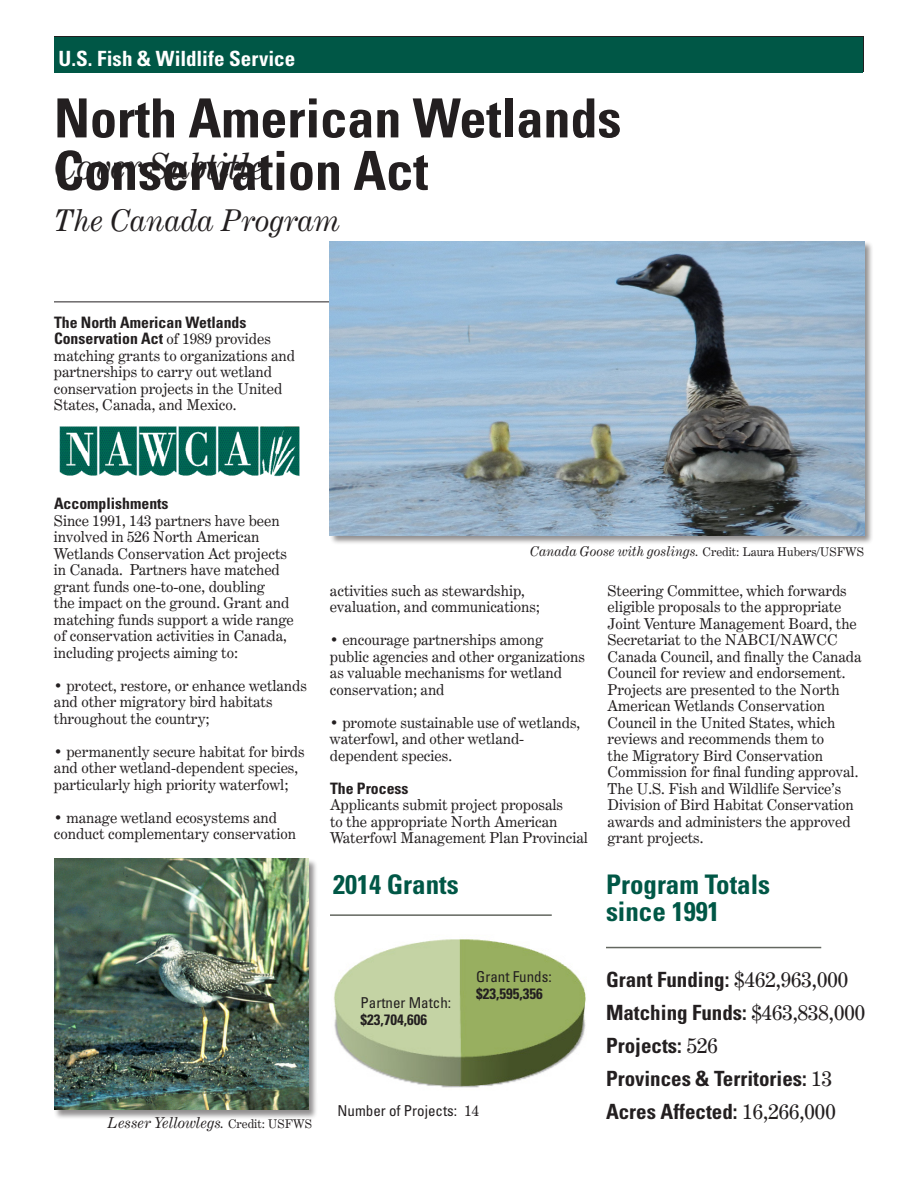
<style>
.page{position:relative;width:918px;height:1188px;background:#fff}
.page>*{position:absolute;margin:0;border:0;box-sizing:border-box;transform-origin:0 0}
.t1{font:700 condensed 54px "Univers";color:#231f20}
.t2{font:700 condensed 54px "Univers";letter-spacing:-.03em;color:#231f20}
.t3{font:italic 36px "Century Expanded BT";letter-spacing:-.02em;color:#231f20}
.t4{font:italic 30px "Century Expanded BT";color:#231f20}
.t5{font:700 condensed 27px/27px "Univers";color:#005746}
.t6{font:700 condensed 21px/33px "Univers";color:#231f20}
.t7{font:700 condensed 21px "Univers";color:#fff}
.t8{font:700 condensed 15.75px/16.5px "Univers";color:#231f20}
.t9{font:15px/16.5px "Century Expanded BT";color:#231f20}
.t10{font:condensed 15px/16.5px "Univers";color:#231f20}
.t11{font:italic 15px "Century Expanded BT";color:#231f20}
.t12{font:italic 13.5px "Century Expanded BT";color:#231f20}
.s1{font-family:"Century Expanded BT";font-weight:400;font-stretch:normal;font-size:15px}
.s2{font-style:normal;font-size:12px}
.s3{font-weight:700}
.s4{font-family:"Century Expanded BT";font-stretch:normal}
.s5{font-family:"Century Expanded BT";font-weight:400;font-stretch:normal}
</style>
<div class="page">
<hr style="left:606px;top:947px;width:215px;height:1px;background:#636760">
<hr style="left:330px;top:914px;width:222px;height:2px;background:#636760">
<div style="left:54px;top:36px;width:810px;height:36px;background:#231f20"></div>
<div style="left:55px;top:37px;width:808px;height:36px;background:#005746"></div>
<hr style="left:54px;top:302px;width:810px;height:1px;background:#231f20">
<div style="left:329px;top:241px;width:545px;height:304px;background:#231f20;opacity:.5"></div>
<img style="left:330px;top:241px;width:534px;height:294px">
<img style="left:59px;top:426px;width:240px;height:51px">
<div style="left:53px;top:858px;width:265px;height:262px;background:#231f20;opacity:.5"></div>
<img style="left:54px;top:859px;width:254px;height:251px">
<img style="left:333px;top:939px;width:253px;height:149px">
<p class="t7" style="left:59px;top:46px;width:238px">U.S. Fish &amp; Wildlife Service</p>
<p class="t2" style="left:54px;top:78px;width:223px">Cover Title</p>
<h1 class="t1" style="left:54px;top:85px;width:569px">North American Wetlands</h1>
<h1 class="t3" style="left:54px;top:144px;width:213px">Cover Subtitle</h1>
<h1 class="t1" style="left:54px;top:138px;width:376px">Conservation Act</h1>
<h2 class="t4" style="left:54px;top:202px;width:287px">The Canada Program</h2>
<p class="t8" style="left:54px;top:314px;width:219px">The North American Wetlands<br>Conservation Act <span class="s1">of 1989 provides</span></p>
<p class="t9" style="left:54px;top:347px;width:243px">matching grants to organizations and partnerships to carry out wetland conservation projects in the United States, Canada, and Mexico.</p>
<p class="t8" style="left:54px;top:495px;width:116px">Accomplishments</p>
<p class="t9" style="left:54px;top:512px;width:234px">Since 1991, 143 partners have been involved in 526 North American<br>Wetlands Conservation Act projects</p>
<p class="t9" style="left:54px;top:561px;width:241px">in Canada. Partners have matched grant funds one-to-one, doubling<br>the impact on the ground. Grant and matching funds support a wide range of conservation activities in Canada, including projects aiming to:</p>
<p class="t9" style="left:54px;top:677px;width:255px">• protect, restore, or enhance wetlands and other migratory bird habitats throughout the country;</p>
<p class="t9" style="left:54px;top:743px;width:252px">• permanently secure habitat for birds and other wetland-dependent species, particularly high priority waterfowl;</p>
<p class="t9" style="left:54px;top:809px;width:244px">• manage wetland ecosystems and conduct complementary conservation</p>
<p class="t12" style="left:530px;top:543px;width:335px">Canada Goose with goslings. <span class="s2">Credit: Laura Hubers/USFWS</span></p>
<p class="t9" style="left:330px;top:582px;width:212px">activities such as stewardship, evaluation, and communications;</p>
<p class="t9" style="left:330px;top:631px;width:257px">• encourage partnerships among public agencies and other organizations as valuable mechanisms for wetland conservation; and</p>
<p class="t9" style="left:330px;top:714px;width:252px">• promote sustainable use of wetlands, waterfowl, and other wetland&shy;dependent species.</p>
<h5 class="t8" style="left:330px;top:780px;width:80px">The Process</h5>
<p class="t9" style="left:330px;top:796px;width:259px">Applicants submit project proposals<br>to the appropriate North American<br>Waterfowl Management Plan Provincial</p>
<h2 class="t5" style="left:333px;top:871px;width:127px">2014 Grants</h2>
<p class="t9" style="left:608px;top:582px;width:255px">Steering Committee, which forwards eligible proposals to the appropriate Joint Venture Management Board, the Secretariat to the NABCI/NAWCC Canada Council, and finally the Canada Council for review and endorsement.<br>Projects are presented to the North American Wetlands Conservation Council in the United States, which reviews and recommends them to<br>the Migratory Bird Conservation Commission for final funding approval.<br>The U.S. Fish and Wildlife Service’s Division of Bird Habitat Conservation awards and administers the approved grant projects.</p>
<h2 class="t5" style="left:606px;top:871px;width:166px">Program Totals since 1991</h2>
<p class="t10" style="left:361px;top:994px;width:92px">Partner Match: <span class="s3">$23,704,606</span></p>
<p class="t10" style="left:476px;top:969px;width:77px">Grant Funds: <span class="s3">$23,595,356</span></p>
<p class="t11" style="left:108px;top:1114px;width:206px">Lesser Yellowlegs. <span class="s2">Credit: USFWS</span></p>
<p class="t10" style="left:338px;top:1103px;width:143px">Number of Projects: <span class="s4">14</span></p>
<h3 class="t6" style="left:606px;top:963px;width:261px">Grant Funding: <span class="s5">$462,963,000<br></span>Matching Funds: <span class="s5">$463,838,000<br></span>Projects: <span class="s5">526<br></span>Provinces &amp; Territories: <span class="s5">13<br></span>Acres Affected: <span class="s5">16,266,000</span></h3>
</div>
